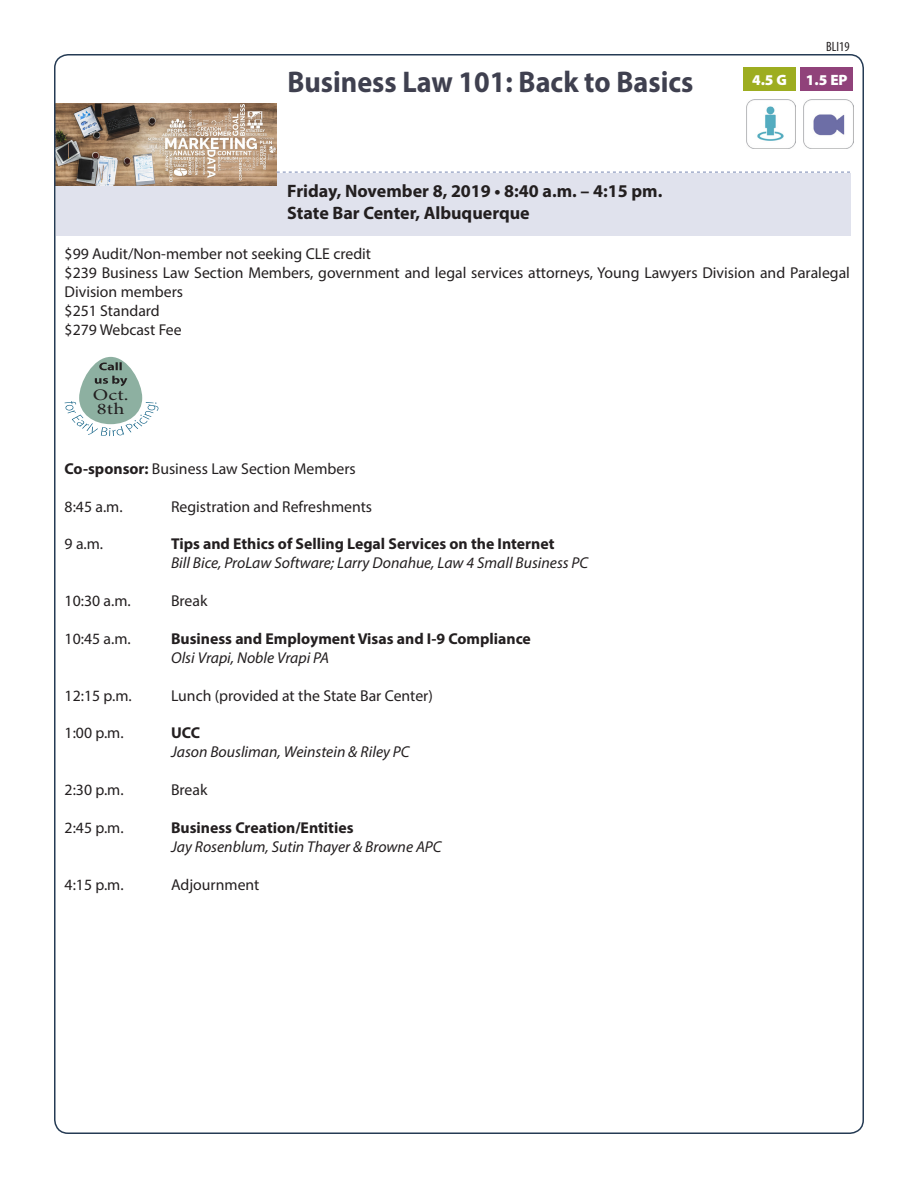
<style>
.page{position:relative;width:918px;height:1188px;background:#fff}
.page>*{position:absolute;margin:0;border:0;box-sizing:border-box;transform-origin:0 0}
.t1{font:700 30px "Myriad Pro";color:#3f404f;scale:.94 1}
.date_location{font:700 18px "Myriad Pro";color:#231f20}
.body{font:16.2px "Minion Pro";letter-spacing:.005em;color:#231f20;scale:1.28 1}
.NEW_BODY{font:15.75px/18.9px "Myriad Pro";color:#231f20}
.NEW_BODY-2{font:italic 15.75px "Myriad Pro";color:#231f20}
.NEW_BODY-3{font:700 15.75px "Myriad Pro";color:#231f20}
.t2{font:900 15px "Myriad Pro";color:#fff}
.body-2{font:condensed 13.5px "Myriad Pro";color:#231f20}
.s1{font-weight:700}
</style>
<div class="page">
<div style="left:56px;top:173px;width:794px;height:62px;background:#e0e2ed"></div>
<img style="left:57px;top:104px;width:220px;height:81px">
<svg style="left:277px;top:171px;width:573px;height:2px"></svg>
<div style="left:743px;top:68px;width:53px;height:23px;background:#9dad20"></div>
<div style="left:801px;top:68px;width:52px;height:23px;background:#90427a"></div>
<svg style="left:65px;top:357px;width:93px;height:79px"></svg>
<img style="left:747px;top:99px;width:49px;height:49px">
<img style="left:804px;top:99px;width:49px;height:49px">
<p class="t1" style="left:287px;top:62px;width:433px">Business Law 101: Back to Basics</p>
<p class="date_location" style="left:287px;top:179px;width:377px">Friday, November 8, 2019 • 8:40 a.m. – 4:15 pm.</p>
<p class="date_location" style="left:287px;top:201px;width:244px">State Bar Center, Albuquerque</p>
<p class="body-2" style="left:826px;top:39px;width:25px">BLI19</p>
<p class="t2" style="left:752px;top:70px;width:36px">4.5 G</p>
<p class="t2" style="left:806px;top:70px;width:43px">1.5 EP</p>
<p class="NEW_BODY" style="left:65px;top:244px;width:308px">$99 Audit/Non-member not seeking CLE credit</p>
<p class="NEW_BODY" style="left:65px;top:263px;width:787px">$239 Business Law Section Members, government and legal services attorneys, Young Lawyers Division and Paralegal<br>Division members</p>
<p class="NEW_BODY" style="left:65px;top:301px;width:97px">$251 Standard</p>
<p class="NEW_BODY" style="left:65px;top:320px;width:119px">$279 Webcast Fee</p>
<p class="body" style="left:93px;top:384px;width:29px">Oct.</p>
<p class="body" style="left:97px;top:398px;width:23px">8th</p>
<p class="NEW_BODY" style="left:65px;top:459px;width:293px"><span class="s1">Co-sponsor:</span> Business Law Section Members</p>
<p class="NEW_BODY" style="left:65px;top:497px;width:60px">8:45 a.m.</p>
<p class="NEW_BODY" style="left:171px;top:497px;width:203px">Registration and Refreshments</p>
<p class="NEW_BODY" style="left:65px;top:535px;width:40px">9 a.m.</p>
<p class="NEW_BODY-3" style="left:171px;top:534px;width:385px">Tips and Ethics of Selling Legal Services on the Internet</p>
<p class="NEW_BODY-2" style="left:171px;top:553px;width:419px">Bill Bice, ProLaw Software; Larry Donahue, Law 4 Small Business PC</p>
<p class="NEW_BODY" style="left:65px;top:591px;width:68px">10:30 a.m.</p>
<p class="NEW_BODY" style="left:171px;top:591px;width:38px">Break</p>
<p class="NEW_BODY" style="left:65px;top:629px;width:68px">10:45 a.m.</p>
<p class="NEW_BODY-3" style="left:171px;top:628px;width:361px">Business and Employment Visas and I-9 Compliance</p>
<p class="NEW_BODY-2" style="left:171px;top:648px;width:160px">Olsi Vrapi, Noble Vrapi PA</p>
<p class="NEW_BODY" style="left:65px;top:686px;width:69px">12:15 p.m.</p>
<p class="NEW_BODY" style="left:171px;top:686px;width:263px">Lunch (provided at the State Bar Center)</p>
<p class="NEW_BODY" style="left:65px;top:724px;width:61px">1:00 p.m.</p>
<p class="NEW_BODY-3" style="left:171px;top:723px;width:31px">UCC</p>
<p class="NEW_BODY-2" style="left:171px;top:742px;width:240px">Jason Bousliman, Weinstein &amp; Riley PC</p>
<p class="NEW_BODY" style="left:65px;top:780px;width:61px">2:30 p.m.</p>
<p class="NEW_BODY" style="left:171px;top:780px;width:38px">Break</p>
<p class="NEW_BODY" style="left:65px;top:818px;width:61px">2:45 p.m.</p>
<p class="NEW_BODY-3" style="left:171px;top:817px;width:184px">Business Creation/Entities</p>
<p class="NEW_BODY-2" style="left:171px;top:837px;width:272px">Jay Rosenblum, Sutin Thayer &amp; Browne APC</p>
<p class="NEW_BODY" style="left:65px;top:875px;width:61px">4:15 p.m.</p>
<p class="NEW_BODY" style="left:171px;top:875px;width:90px">Adjournment</p>
</div>
